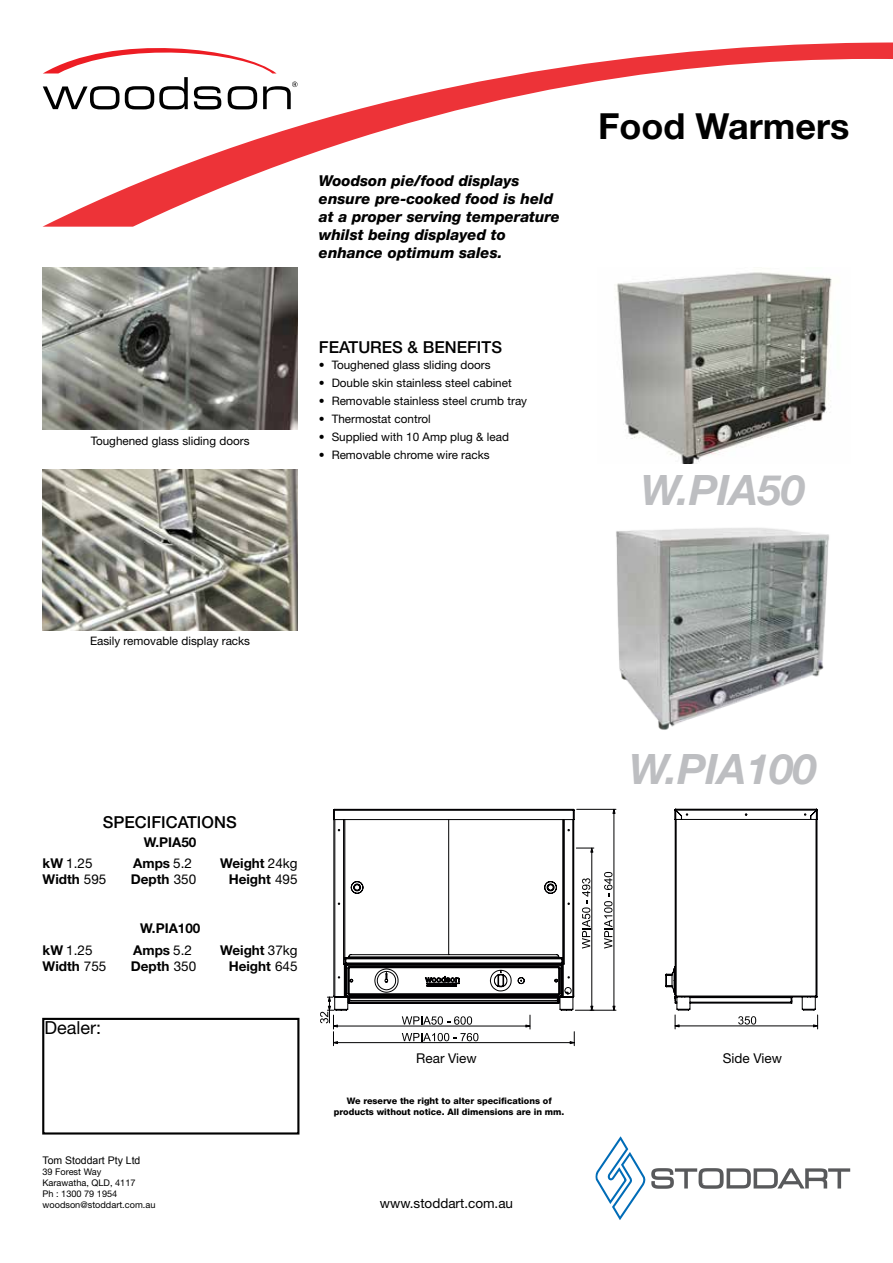
<style>
.page{position:relative;width:893px;height:1263px;background:#fff}
.page>*{position:absolute;margin:0;border:0;box-sizing:border-box;transform-origin:0 0}
.t1{font:italic 700 42px "Helvetica Neue";color:#bdbec1}
.t2{font:700 36px "Helvetica Neue";color:#000}
.t3{font:18px "Helvetica Neue";color:#000}
.t4{font:500 16.5px "Helvetica Neue";color:#000}
.t5{font:italic 800 15px/18px "Helvetica Neue";color:#000}
.t6{font:700 13.5px "Helvetica Neue";color:#000}
.t7{font:13.5px "Helvetica Neue";color:#000}
.t8{font:11.7px "Helvetica Neue";color:#000}
.t9{font:10.5px "Arial";color:#000}
.t10{font:9.15px/10.9px "Helvetica Neue";color:#000}
.t11{font:800 9px/10.8px "Helvetica Neue";color:#000;text-align:center}
.s1{font-weight:700}
.s2{font-weight:400}
</style>
<div class="page">
<svg style="left:43px;top:42px;width:850px;height:185px"></svg>
<svg style="left:43px;top:48px;width:255px;height:61px"></svg>
<div style="left:42px;top:1018px;width:257px;height:116px;border:2px solid #000"></div>
<svg style="left:595px;top:1136px;width:255px;height:84px"></svg>
<img style="left:616px;top:528px;width:213px;height:202px">
<img style="left:43px;top:268px;width:255px;height:161px">
<img style="left:43px;top:469px;width:255px;height:162px">
<img style="left:616px;top:272px;width:216px;height:191px">
<svg style="left:333px;top:809px;width:283px;height:202px"></svg>
<hr style="left:577px;top:809px;width:39px;height:1px;background:#010002">
<hr style="left:614px;top:809px;width:1px;height:201px;background:#010002">
<hr style="left:333px;top:1042px;width:241px;height:1px;background:#010002">
<svg style="left:570px;top:1032px;width:5px;height:14px"></svg>
<svg style="left:402px;top:1033px;width:76px;height:8px"></svg>
<hr style="left:333px;top:1026px;width:193px;height:1px;background:#010002">
<svg style="left:526px;top:1015px;width:5px;height:14px"></svg>
<svg style="left:402px;top:1016px;width:70px;height:9px"></svg>
<svg style="left:604px;top:872px;width:8px;height:76px"></svg>
<svg style="left:320px;top:997px;width:18px;height:49px"></svg>
<hr style="left:591px;top:851px;width:1px;height:159px;background:#010002">
<svg style="left:575px;top:1006px;width:19px;height:5px"></svg>
<svg style="left:576px;top:848px;width:18px;height:4px"></svg>
<svg style="left:582px;top:878px;width:8px;height:70px"></svg>
<svg style="left:665px;top:809px;width:153px;height:220px"></svg>
<p class="t8" style="left:91px;top:433px;width:160px">Toughened glass sliding doors</p>
<p class="t5" style="left:319px;top:171px;width:243px">Woodson pie/food displays ensure pre-cooked food is held at a proper serving temperature whilst being displayed to enhance optimum sales.</p>
<h3 class="t4" style="left:319px;top:337px;width:185px">FEATURES &amp; BENEFITS</h3>
<p class="t8" style="left:319px;top:358px;width:173px">• Toughened glass sliding doors</p>
<p class="t8" style="left:319px;top:376px;width:194px">• Double skin stainless steel cabinet</p>
<p class="t8" style="left:319px;top:394px;width:210px">• Removable stainless steel crumb tray</p>
<p class="t8" style="left:319px;top:412px;width:113px">• Thermostat control</p>
<p class="t8" style="left:319px;top:430px;width:192px">• Supplied with 10 Amp plug &amp; lead</p>
<p class="t8" style="left:319px;top:448px;width:172px">• Removable chrome wire racks</p>
<h2 class="t2" style="left:598px;top:104px;width:253px">Food Warmers</h2>
<h1 class="t1" style="left:641px;top:464px;width:166px">W.PIA50</h1>
<p class="t8" style="left:90px;top:634px;width:162px">Easily removable display racks</p>
<h3 class="t4" style="left:103px;top:812px;width:135px">SPECIFICATIONS</h3>
<p class="t6" style="left:144px;top:833px;width:54px">W.PIA50</p>
<p class="t7" style="left:43px;top:855px;width:51px"><span class="s1">kW</span> 1.25</p>
<p class="t6" style="left:133px;top:855px;width:60px">Amps <span class="s2">5.2</span></p>
<p class="t6" style="left:220px;top:855px;width:79px">Weight <span class="s2">24kg</span></p>
<p class="t6" style="left:43px;top:871px;width:65px">Width <span class="s2">595</span></p>
<p class="t6" style="left:131px;top:871px;width:67px">Depth <span class="s2">350</span></p>
<p class="t6" style="left:229px;top:871px;width:70px">Height <span class="s2">495</span></p>
<p class="t6" style="left:140px;top:920px;width:62px">W.PIA100</p>
<p class="t7" style="left:43px;top:942px;width:51px"><span class="s1">kW</span> 1.25</p>
<p class="t6" style="left:133px;top:941px;width:60px">Amps <span class="s2">5.2</span></p>
<p class="t6" style="left:220px;top:941px;width:79px">Weight <span class="s2">37kg</span></p>
<p class="t6" style="left:43px;top:957px;width:65px">Width <span class="s2">755</span></p>
<p class="t6" style="left:131px;top:957px;width:67px">Depth <span class="s2">350</span></p>
<p class="t6" style="left:229px;top:957px;width:70px">Height <span class="s2">645</span></p>
<h3 class="t3" style="left:44px;top:1017px;width:58px">Dealer:</h3>
<p class="t9" style="left:43px;top:1153px;width:99px">Tom Stoddart Pty Ltd</p>
<p class="t10" style="left:43px;top:1166px;width:114px">39 Forest Way<br>Karawatha, QLD, 4117<br>Ph : 1300 79 1954 woodson@stoddart.com.au</p>
<h1 class="t1" style="left:629px;top:742px;width:189px">W.PIA100</h1>
<p class="t7" style="left:416px;top:1050px;width:62px">Rear View</p>
<p class="t7" style="left:723px;top:1050px;width:61px">Side View</p>
<p class="t11" style="left:334px;top:1095px;width:232px">We reserve the right to alter specifications of products without notice. All dimensions are in mm.</p>
<p class="t7" style="left:380px;top:1195px;width:135px">www.stoddart.com.au</p>
</div>
